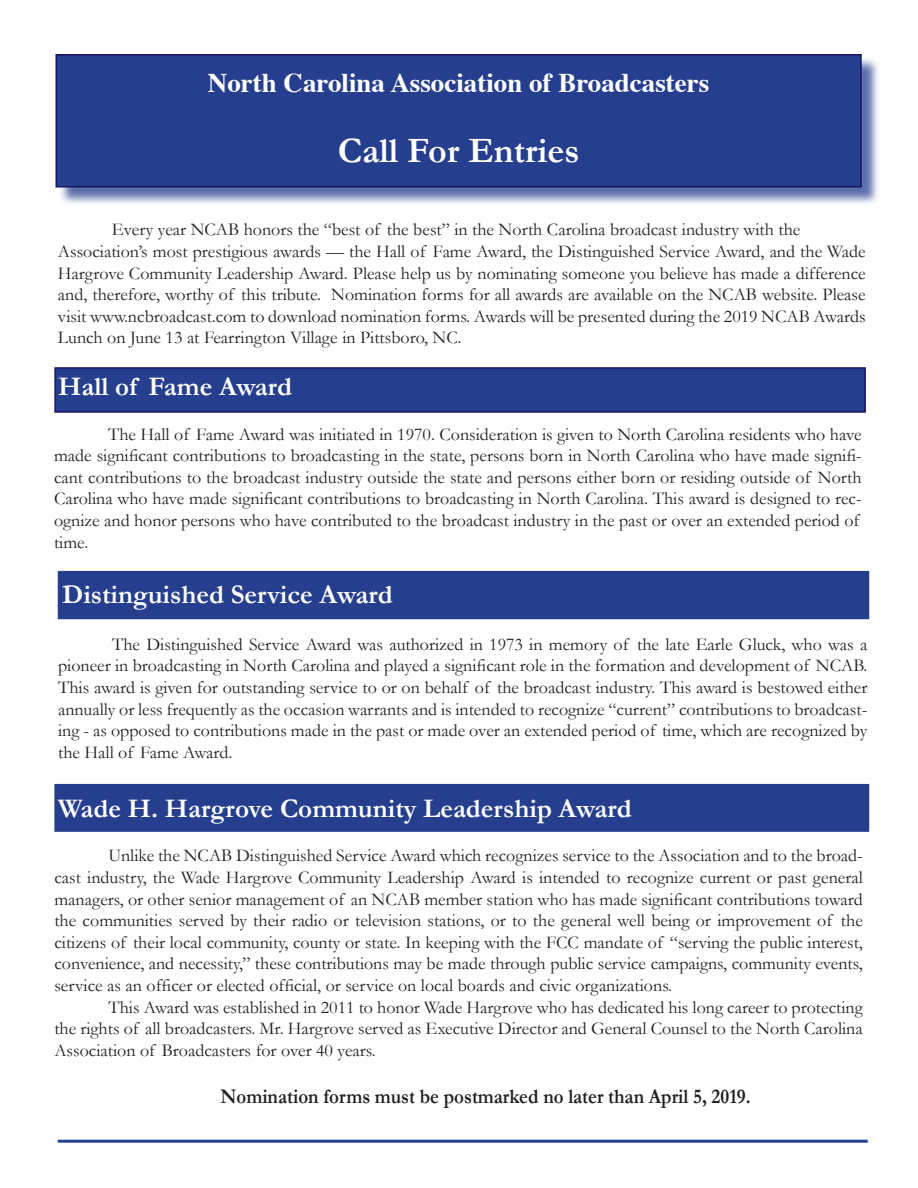
<style>
.page{position:relative;width:918px;height:1188px;background:#fff}
.page>*{position:absolute;margin:0;border:0;box-sizing:border-box;transform-origin:0 0}
.t1{font:700 36px "Garamond";color:#fff}
.t2{font:700 27px "Garamond";color:#fff}
.t3{font:700 27px "Times";color:#fff}
.t4{font:700 21px "Garamond";color:#231f20;scale:.9 1}
.t5{font:18px/21.6px "Garamond";color:#231f20;text-align:justify}
</style>
<div class="page">
<div style="left:58px;top:571px;width:811px;height:48px;background:#253f8e"></div>
<div style="left:54px;top:367px;width:812px;height:46px;background:#253f8e;border:2px solid #191364"></div>
<div style="left:58px;top:56px;width:822px;height:150px;background:#253f8e;opacity:.75"></div>
<div style="left:56px;top:54px;width:806px;height:134px;background:#253f8e;border:2px solid #191364"></div>
<hr style="left:58px;top:1140px;width:810px;height:3px;background:#253f8e">
<div style="left:54px;top:784px;width:815px;height:48px;background:#253f8e;border:2px solid #253f8e"></div>
<p class="t3" style="left:208px;top:57px;width:503px">North Carolina Association of Broadcasters</p>
<p class="t1" style="left:338px;top:129px;width:243px">Call For Entries</p>
<p class="t5" style="left:112px;top:219px;width:690px">Every year NCAB honors the “best of the best” in the North Carolina broadcast industry with the</p>
<p class="t5" style="left:58px;top:240px;width:809px">Association’s most prestigious awards — the Hall of Fame Award, the Distinguished Service Award, and the Wade Hargrove Community Leadership Award. Please help us by nominating someone you believe has made a difference and, therefore, worthy of this tribute. Nomination forms for all awards are available on the NCAB website. Please visit www.ncbroadcast.com to download nomination forms. Awards will be presented during the 2019 NCAB Awards Lunch on June 13 at Fearrington Village in Pittsboro, NC.</p>
<p class="t2" style="left:58px;top:370px;width:235px">Hall of Fame Award</p>
<p class="t5" style="left:54px;top:423px;width:809px;text-align:left;text-indent:54px">The Hall of Fame Award was initiated in 1970. Consideration is given to North Carolina residents who have made significant contributions to broadcasting in the state, persons born in North Carolina who have made signifi&shy;cant contributions to the broadcast industry outside the state and persons either born or residing outside of North Carolina who have made significant contributions to broadcasting in North Carolina. This award is designed to rec&shy;ognize and honor persons who have contributed to the broadcast industry in the past or over an extended period of time.</p>
<p class="t2" style="left:62px;top:578px;width:332px">Distinguished Service Award</p>
<p class="t5" style="left:58px;top:633px;width:811px;text-indent:54px">The Distinguished Service Award was authorized in 1973 in memory of the late Earle Gluck, who was a pioneer in broadcasting in North Carolina and played a significant role in the formation and development of NCAB.<br>This award is given for outstanding service to or on behalf of the broadcast industry. This award is bestowed either annually or less frequently as the occasion warrants and is intended to recognize “current” contributions to broadcast&shy;ing - as opposed to contributions made in the past or made over an extended period of time, which are recognized by the Hall of Fame Award.</p>
<p class="t2" style="left:58px;top:792px;width:575px">Wade H. Hargrove Community Leadership Award</p>
<p class="t5" style="left:54px;top:845px;width:810px;text-indent:54px">Unlike the NCAB Distinguished Service Award which recognizes service to the Association and to the broad&shy;cast industry, the Wade Hargrove Community Leadership Award is intended to recognize current or past general managers, or other senior management of an NCAB member station who has made significant contributions toward the communities served by their radio or television stations, or to the general well being or improvement of the citizens of their local community, county or state. In keeping with the FCC mandate of “serving the public interest, convenience, and necessity,” these contributions may be made through public service campaigns, community events, service as an officer or elected official, or service on local boards and civic organizations.</p>
<p class="t5" style="left:54px;top:996px;width:810px;text-indent:54px">This Award was established in 2011 to honor Wade Hargrove who has dedicated his long career to protecting the rights of all broadcasters. Mr. Hargrove served as Executive Director and General Counsel to the North Carolina Association of Broadcasters for over 40 years.</p>
<p class="t4" style="left:221px;top:1083px;width:590px">Nomination forms must be postmarked no later than April 5, 2019.</p>
</div>
